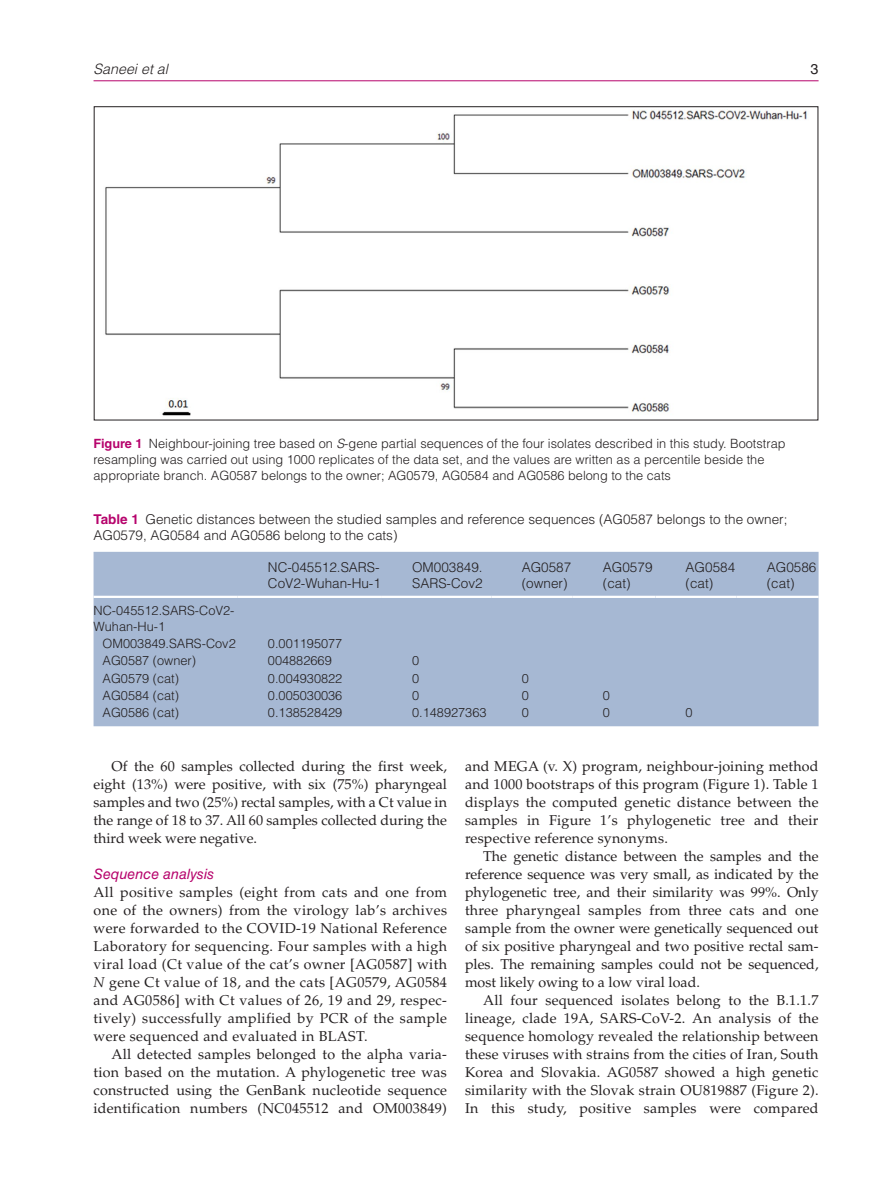
<style>
.page{position:relative;width:893px;height:1191px;background:#fff}
.page>*{position:absolute;margin:0;border:0;box-sizing:border-box;transform-origin:0 0}
.t1{font:14.25px/18px "Palatino LT Std";letter-spacing:.015em;color:#231f20;text-align:justify}
.t2{font:italic 14.25px "Helvetica LT Std";color:#b6036c}
.t3{font:italic 300 14.25px "Helvetica LT Std";color:#231f20}
.t4{font:14.25px "Helvetica LT Std";color:#231f20}
.t5{font:300 13.5px/15.8px "Helvetica LT Std";color:#231f20}
.t6{font:300 12.75px/15.8px "Helvetica LT Std";color:#231f20}
.s1{font-weight:700;color:#b6036c}
.s2{font-style:italic}
</style>
<div class="page">
<hr style="left:94px;top:80px;width:725px;height:1px;background:#b6036c">
<img style="left:105px;top:110px;width:702px;height:306px">
<div style="left:94px;top:552px;width:725px;height:174px;background:#a6b8d3"></div>
<hr style="left:94px;top:596px;width:144px;height:2px;background:#fff">
<hr style="left:238px;top:596px;width:144px;height:2px;background:#fff">
<hr style="left:382px;top:596px;width:110px;height:2px;background:#fff">
<hr style="left:492px;top:596px;width:81px;height:2px;background:#fff">
<hr style="left:573px;top:596px;width:82px;height:2px;background:#fff">
<hr style="left:655px;top:596px;width:82px;height:2px;background:#fff">
<hr style="left:737px;top:596px;width:82px;height:2px;background:#fff">
<p class="t3" style="left:94px;top:60px;width:76px">Saneei et al</p>
<p class="t4" style="left:811px;top:61px;width:9px">3</p>
<p class="t6" style="left:94px;top:435px;width:693px"><span class="s1">Figure 1</span> Neighbour-joining tree based on <span class="s2">S</span>-gene partial sequences of the four isolates described in this study. Bootstrap resampling was carried out using 1000 replicates of the data set, and the values are written as a percentile beside the appropriate branch. AG0587 belongs to the owner; AG0579, AG0584 and AG0586 belong to the cats</p>
<p class="t5" style="left:94px;top:511px;width:695px"><span class="s1">Table 1</span> Genetic distances between the studied samples and reference sequences (AG0587 belongs to the owner;<br>AG0579, AG0584 and AG0586 belong to the cats)</p>
<p class="t5" style="left:268px;top:559px;width:115px">NC-045512.SARS-<br>CoV2-Wuhan-Hu-1</p>
<p class="t5" style="left:412px;top:559px;width:72px">OM003849.<br>SARS-Cov2</p>
<p class="t5" style="left:522px;top:559px;width:51px">AG0587 (owner)</p>
<p class="t5" style="left:603px;top:559px;width:51px">AG0579 (cat)</p>
<p class="t5" style="left:686px;top:559px;width:51px">AG0584 (cat)</p>
<p class="t5" style="left:767px;top:559px;width:51px">AG0586 (cat)</p>
<p class="t6" style="left:94px;top:602px;width:142px">NC-045512.SARS-CoV2-<br>Wuhan-Hu-1</p>
<p class="t6" style="left:103px;top:635px;width:135px">OM003849.SARS-Cov2</p>
<p class="t6" style="left:268px;top:635px;width:76px">0.001195077</p>
<p class="t6" style="left:103px;top:653px;width:95px">AG0587 (owner)</p>
<p class="t6" style="left:268px;top:653px;width:65px">004882669</p>
<p class="t6" style="left:412px;top:653px;width:9px">0</p>
<p class="t6" style="left:103px;top:670px;width:78px">AG0579 (cat)</p>
<p class="t6" style="left:268px;top:670px;width:76px">0.004930822</p>
<p class="t6" style="left:412px;top:670px;width:9px">0</p>
<p class="t6" style="left:522px;top:670px;width:9px">0</p>
<p class="t6" style="left:103px;top:687px;width:78px">AG0584 (cat)</p>
<p class="t6" style="left:268px;top:687px;width:76px">0.005030036</p>
<p class="t6" style="left:412px;top:687px;width:9px">0</p>
<p class="t6" style="left:522px;top:687px;width:9px">0</p>
<p class="t6" style="left:603px;top:687px;width:9px">0</p>
<p class="t6" style="left:103px;top:704px;width:78px">AG0586 (cat)</p>
<p class="t6" style="left:268px;top:704px;width:76px">0.138528429</p>
<p class="t6" style="left:412px;top:704px;width:76px">0.148927363</p>
<p class="t6" style="left:522px;top:704px;width:9px">0</p>
<p class="t6" style="left:603px;top:704px;width:9px">0</p>
<p class="t6" style="left:686px;top:704px;width:9px">0</p>
<p class="t1" style="left:94px;top:757px;width:355px;text-indent:18px">Of the 60 samples collected during the first week, eight (13%) were positive, with six (75%) pharyngeal samples and two (25%) rectal samples, with a Ct value in the range of 18 to 37. All 60 samples collected during the third week were negative.</p>
<p class="t2" style="left:94px;top:865px;width:122px">Sequence analysis</p>
<p class="t1" style="left:94px;top:883px;width:355px">All positive samples (eight from cats and one from one of the owners) from the virology lab’s archives were forwarded to the COVID-19 National Reference Laboratory for sequencing. Four samples with a high viral load (Ct value of the cat’s owner [AG0587] with <span class="s2">N</span> gene Ct value of 18, and the cats [AG0579, AG0584 and AG0586] with Ct values of 26, 19 and 29, respec&shy;tively) successfully amplified by PCR of the sample were sequenced and evaluated in BLAST.</p>
<p class="t1" style="left:94px;top:1045px;width:355px;text-indent:18px">All detected samples belonged to the alpha varia&shy;tion based on the mutation. A phylogenetic tree was constructed using the GenBank nucleotide sequence identification numbers (NC045512 and OM003849)</p>
<p class="t1" style="left:465px;top:757px;width:355px">and MEGA (v. X) program, neighbour-joining method and 1000 bootstraps of this program (Figure 1). Table 1 displays the computed genetic distance between the samples in Figure 1’s phylogenetic tree and their respective reference synonyms.</p>
<p class="t1" style="left:465px;top:847px;width:355px;text-indent:18px">The genetic distance between the samples and the reference sequence was very small, as indicated by the phylogenetic tree, and their similarity was 99%. Only three pharyngeal samples from three cats and one sample from the owner were genetically sequenced out of six positive pharyngeal and two positive rectal sam&shy;ples. The remaining samples could not be sequenced, most likely owing to a low viral load.</p>
<p class="t1" style="left:465px;top:991px;width:355px;text-indent:18px">All four sequenced isolates belong to the B.1.1.7 lineage, clade 19A, SARS-CoV-2. An analysis of the sequence homology revealed the relationship between these viruses with strains from the cities of Iran, South Korea and Slovakia. AG0587 showed a high genetic similarity with the Slovak strain OU819887 (Figure 2).<br>In this study, positive samples were compared</p>
</div>
